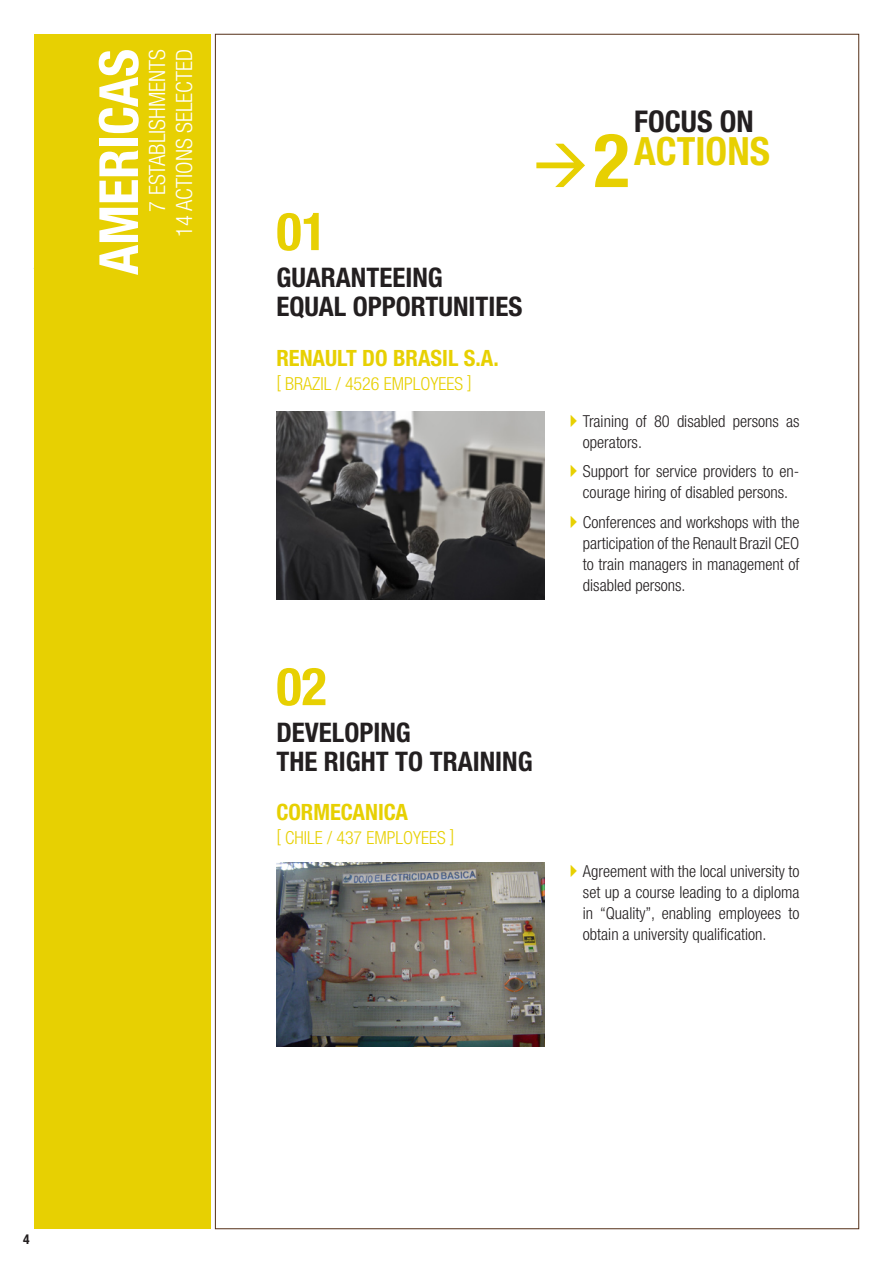
<style>
.page{position:relative;width:893px;height:1263px;background:#fff}
.page>*{position:absolute;margin:0;border:0;box-sizing:border-box;transform-origin:0 0}
.t1{font:700 condensed 54px "Helvetica Neue";color:#fff}
.t2{font:700 condensed 52.5px "Helvetica Neue";color:#e7d002}
.t3{font:700 condensed 39px "Helvetica Neue";color:#e7d002}
.t4{font:700 condensed 30px "Helvetica Neue";color:#231f20}
.t5{font:700 condensed 27px/29.4px "Helvetica Neue";color:#231f20}
.t6{font:300 condensed 22.5px/27px "Helvetica Neue";color:#fff;text-align:right}
.t7{font:700 condensed 22.5px "Helvetica Neue";color:#e7d002}
.t8{font:300 condensed 18px "Helvetica Neue";color:#e7d002}
.t9{font:300 condensed 16.5px/21px "Helvetica Neue";color:#231f20;text-align:justify}
.t10{font:700 condensed 13.5px "Helvetica Neue";color:#231f20}
.s1{font-size:75px}
.s2{color:#e7d002}
</style>
<div class="page">
<div style="left:34px;top:34px;width:177px;height:1195px;background:#e7d002"></div>
<img style="left:276px;top:411px;width:268px;height:188px">
<img style="left:276px;top:862px;width:268px;height:185px">
<h1 class="t1" style="left:86px;top:275px;width:227px;rotate:-90deg">AMERICAS</h1>
<h3 class="t6" style="left:144px;top:237px;width:188px;rotate:-90deg">7 establishments<br>14 actions selected</h3>
<h2 class="t2" style="left:276px;top:200px;width:52px">01</h2>
<h3 class="t5" style="left:276px;top:262px;width:43px">GUARANTEEING<br>EQUAL</h3>
<h3 class="t5" style="left:353px;top:291px;width:14px">OPPORTUNITIES</h3>
<h3 class="t7" style="left:276px;top:344px;width:13px">RENAULT</h3>
<h3 class="t7" style="left:362px;top:344px;width:55px">DO BRASIL</h3>
<h3 class="t7" style="left:464px;top:344px;width:36px">S.A.</h3>
<p class="t8" style="left:276px;top:373px;width:197px">[ Brazil / 4526 EMPLOYEES ]</p>
<h3 class="t4" style="left:634px;top:103px;width:17px">FOCUS</h3>
<h3 class="t4" style="left:720px;top:103px;width:17px">ON</h3>
<h3 class="t3" style="left:531px;top:127px;width:124px">→ ACTIONS<span class="s1">2</span></h3>
<p class="t9" style="left:583px;top:410px;width:218px;text-indent:-20px"><span class="s2">✔</span>Training of 80 disabled persons as operators.</p>
<p class="t9" style="left:563px;top:461px;width:237px;text-align:center"><span class="s2">✔</span>Support for service providers to en&shy;courage hiring of disabled persons.</p>
<p class="t9" style="left:583px;top:511px;width:218px;text-indent:-20px"><span class="s2">✔</span>Conferences and workshops with the participation of the Renault Brazil CEO to train managers in management of disabled persons.</p>
<h2 class="t2" style="left:276px;top:655px;width:52px">02</h2>
<h3 class="t5" style="left:276px;top:717px;width:57px">DEVELOPING<br>THE</h3>
<h3 class="t5" style="left:324px;top:746px;width:14px">RIGHT</h3>
<h3 class="t5" style="left:395px;top:746px;width:49px">TO TRAINING</h3>
<h3 class="t7" style="left:276px;top:798px;width:13px">CORMECANICA</h3>
<p class="t8" style="left:276px;top:827px;width:180px">[ CHILe / 437 EMPLOYEES ]</p>
<p class="t9" style="left:583px;top:860px;width:218px;text-indent:-20px"><span class="s2">✔</span>Agreement with the local university to set up a course leading to a diploma in “Quality”, enabling employees to obtain a university qualification.</p>
<p class="t10" style="left:23px;top:1231px;width:8px">4</p>
</div>
